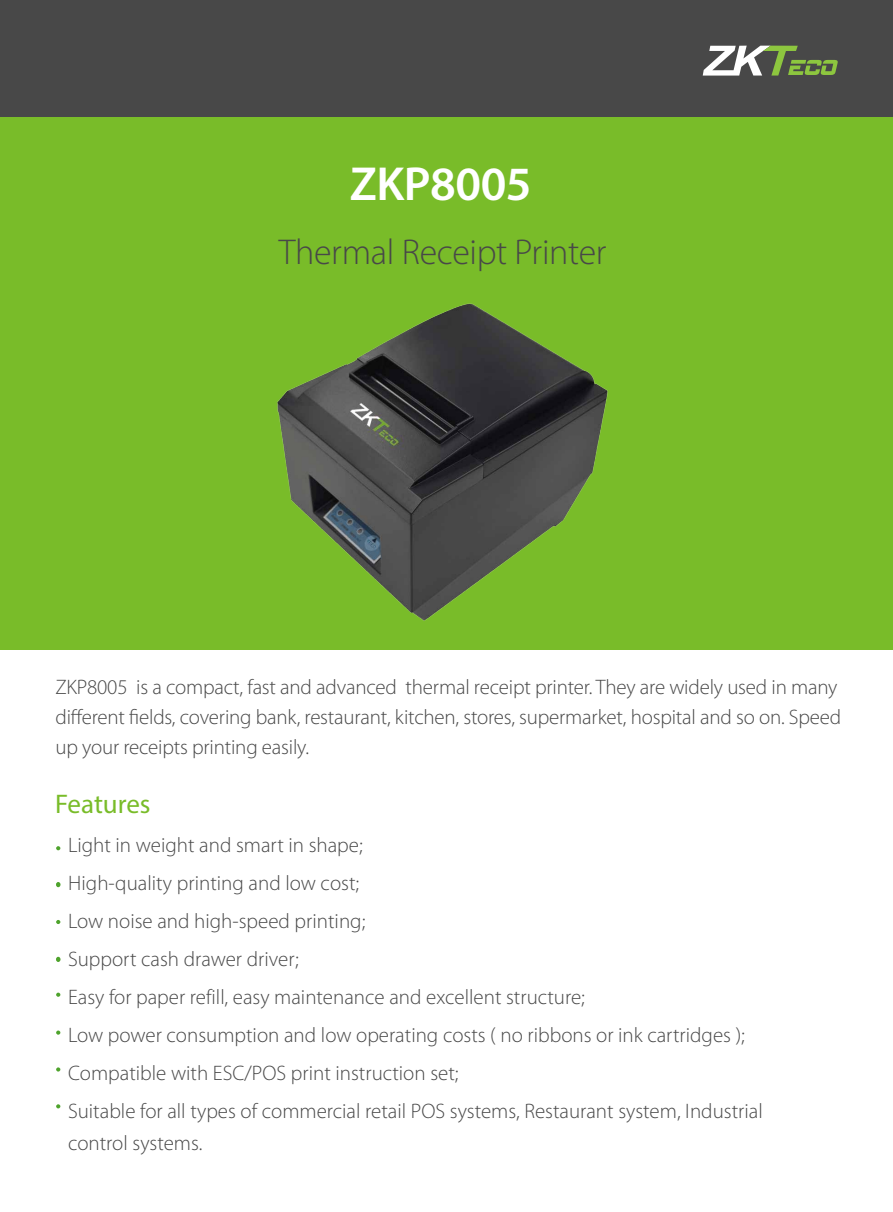
<style>
.page{position:relative;width:893px;height:1212px;background:#fff}
.page>*{position:absolute;margin:0;border:0;box-sizing:border-box;transform-origin:0 0}
.t1{font:600 48px "Myriad Pro";letter-spacing:-.01em;color:#fff}
.t2{font:300 36px "Myriad Pro";letter-spacing:-.01em;color:#484848}
.t3{font:27px "Myriad Pro";color:#79bc29}
.t4{font:300 21px/38px "Myriad Pro";color:#484848}
</style>
<div class="page">
<div style="left:0;top:0;width:893px;height:117px;background:#484848"></div>
<div style="left:0;top:117px;width:893px;height:532px;background:#79bc29"></div>
<svg style="left:56px;top:846px;width:4px;height:4px"></svg>
<svg style="left:56px;top:957px;width:4px;height:5px"></svg>
<svg style="left:56px;top:1067px;width:4px;height:4px"></svg>
<svg style="left:56px;top:882px;width:4px;height:5px"></svg>
<svg style="left:56px;top:992px;width:4px;height:5px"></svg>
<svg style="left:56px;top:1104px;width:4px;height:4px"></svg>
<svg style="left:56px;top:920px;width:4px;height:4px"></svg>
<svg style="left:56px;top:1030px;width:4px;height:5px"></svg>
<svg style="left:703px;top:46px;width:135px;height:30px"></svg>
<img style="left:277px;top:303px;width:331px;height:318px">
<h1 class="t1" style="left:350px;top:153px;width:183px">ZKP8005</h1>
<h2 class="t2" style="left:279px;top:231px;width:329px">Thermal Receipt Printer</h2>
<p class="t4" style="left:56px;top:671px;width:787px;line-height:30px">ZKP8005 is a compact, fast and advanced thermal receipt printer. They are widely used in many different fields, covering bank, restaurant, kitchen, stores, supermarket, hospital and so on. Speed up your receipts printing easily.</p>
<p class="t3" style="left:55px;top:788px;width:97px">Features</p>
<p class="t4" style="left:68px;top:826px;width:696px">Light in weight and smart in shape;<br>High-quality printing and low cost;<br>Low noise and high-speed printing;<br>Support cash drawer driver;<br>Easy for paper refill, easy maintenance and excellent structure;<br>Low power consumption and low operating costs ( no ribbons or ink cartridges ); Compatible with ESC/POS print instruction set;<br>Suitable for all types of commercial retail POS systems, Restaurant system, Industrial</p>
<p class="t4" style="left:68px;top:1123px;width:136px">control systems.</p>
</div>
